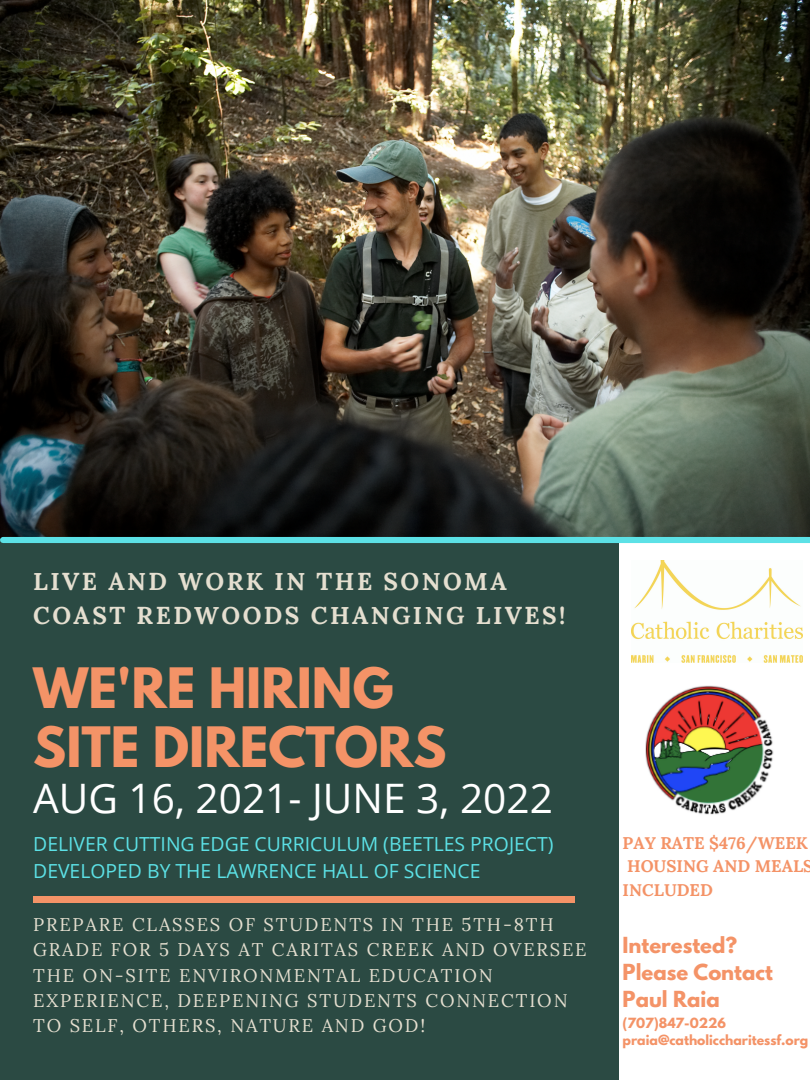
<style>
.page{position:relative;width:810px;height:1080px;background:#2b4a43}
.page>*{position:absolute;margin:0;border:0;box-sizing:border-box;transform-origin:0 0}
.t1{font:700 49.31px "League Spartan";color:#f49367}
.t2{font:40.62px "Open Sans";color:#fff}
.t3{font:700 24.38px/34px "Lora";letter-spacing:.1em;color:#e5dfd0}
.t4{font:700 19.62px "League Spartan";color:#f49367}
.t5{font:19.38px/26.8px "Open Sans";color:#5ce1e6}
.t6{font:18.31px/25.3px "Lora";letter-spacing:.1em;color:#e5dfd0}
.t7{font:700 16.88px/23.4px "Lora";color:#f49367}
.t8{font:700 12.44px "League Spartan";color:#f49367}
</style>
<div class="page">
<img style="left:0;top:0;width:810px;height:539px">
<div style="left:33px;top:897px;width:541px;height:5px;background:#f49367"></div>
<div style="left:619px;top:539px;width:191px;height:541px;background:#fff"></div>
<img style="left:632px;top:560px;width:170px;height:102px">
<img style="left:645px;top:685px;width:129px;height:130px">
<div style="left:3px;top:537px;width:807px;height:6px;background:#5ce1e6"></div>
<p class="t3" style="left:33px;top:565px;width:534px">LIVE AND WORK IN THE SONOMA<br>COAST REDWOODS CHANGING LIVES!</p>
<p class="t1" style="left:33px;top:664px;width:362px">WE'RE HIRING</p>
<p class="t1" style="left:33px;top:723px;width:415px">SITE DIRECTORS</p>
<p class="t2" style="left:33px;top:769px;width:521px">AUG 16, 2021- JUNE 3, 2022</p>
<p class="t5" style="left:33px;top:830px;width:522px">DELIVER CUTTING EDGE CURRICULUM (BEETLES PROJECT)<br>DEVELOPED BY THE LAWRENCE HALL OF SCIENCE</p>
<p class="t7" style="left:623px;top:831px;width:192px">PAY RATE $476/WEEK<br>HOUSING AND MEALS<br>INCLUDED</p>
<p class="t4" style="left:623px;top:935px;width:116px">Interested?</p>
<p class="t4" style="left:623px;top:962px;width:152px">Please Contact</p>
<p class="t4" style="left:623px;top:990px;width:99px">Paul Raia</p>
<p class="t8" style="left:623px;top:1016px;width:105px">(707)847-0226</p>
<p class="t8" style="left:623px;top:1033px;width:187px">praia@catholiccharitessf.org</p>
<p class="t6" style="left:33px;top:912px;width:555px">PREPARE CLASSES OF STUDENTS IN THE 5TH-8TH GRADE FOR 5 DAYS AT CARITAS CREEK AND OVERSEE THE ON-SITE ENVIRONMENTAL EDUCATION EXPERIENCE, DEEPENING STUDENTS CONNECTION</p>
<p class="t6" style="left:33px;top:1013px;width:394px">TO SELF, OTHERS, NATURE AND GOD!</p>
</div>
